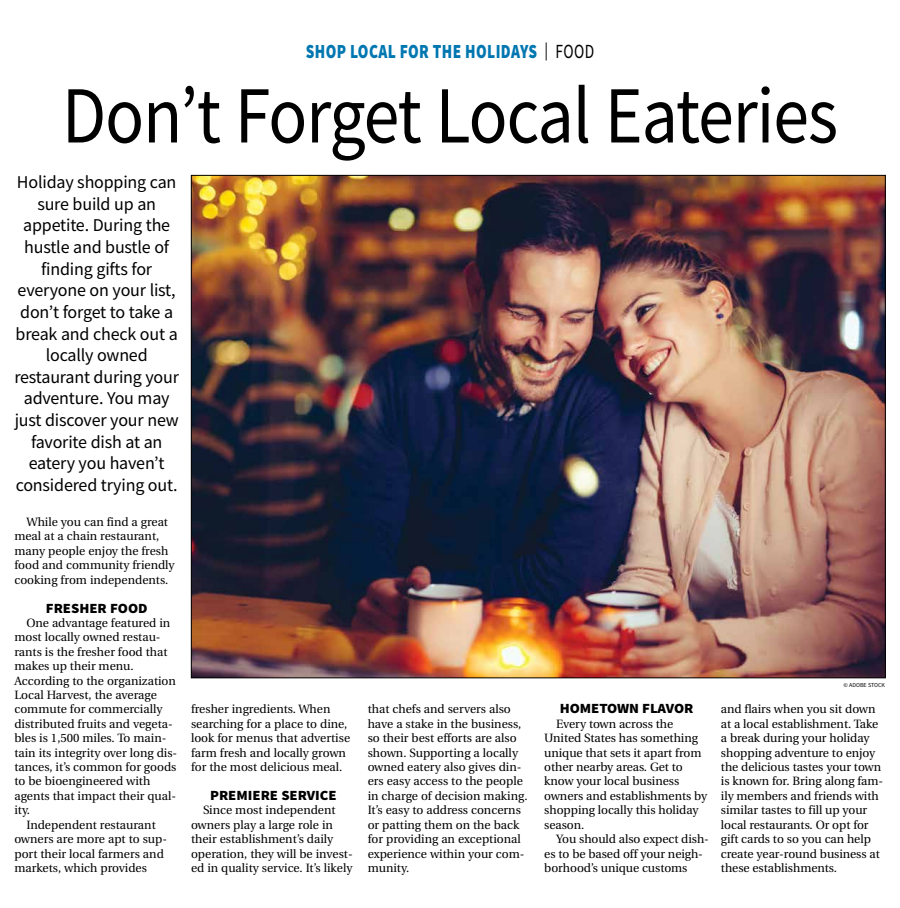
<style>
.page{position:relative;width:900px;height:908px;background:#fff}
.page>*{position:absolute;margin:0;border:0;box-sizing:border-box;transform-origin:0 0}
.t1{font:81px "Source Sans Pro";letter-spacing:-.015em;color:#000;scale:.89 1}
.t2{font:900 20px "Source Sans Pro";letter-spacing:.025em;color:#0077b1;scale:.77 1}
.t3{font:18px/21.6px "Source Sans Pro";letter-spacing:-.01em;color:#000;text-align:center}
.t4{font:900 14px "Source Sans Pro";color:#000;scale:1.05 1}
.t5{font:12px/14.4px "Utopia";color:#000}
.t6{font:6px "Source Sans Pro";color:#000}
.s1{font-weight:400;font-size:18px;color:#000}
.s2{font-weight:400;color:#000}
</style>
<div class="page">
<img style="left:193px;top:177px;width:691px;height:499px">
<h2 class="t2" style="left:306px;top:38px;width:376px">SHOP LOCAL FOR THE HOLIDAYS <span class="s1">|</span> <span class="s2">FOOD</span></h2>
<h1 class="t1" style="left:62px;top:64px;width:874px">Don’t Forget Local Eateries</h1>
<p class="t3" style="left:14px;top:171px;width:166px">Holiday shopping can sure build up an appetite. During the hustle and bustle of finding gifts for everyone on your list, don’t forget to take a break and check out a locally owned restaurant during your adventure. You may just discover your new favorite dish at an eatery you haven’t considered trying out.</p>
<p class="t5" style="left:14px;top:515px;width:162px;text-indent:12px">While you can find a great meal at a chain restaurant, many people enjoy the fresh food and community friendly cooking from independents.</p>
<p class="t4" style="left:46px;top:598px;width:98px">FRESHER FOOD</p>
<p class="t5" style="left:26px;top:615px;width:145px">One advantage featured in</p>
<p class="t5" style="left:14px;top:630px;width:148px">most locally owned restau-</p>
<p class="t5" style="left:14px;top:644px;width:155px">rants is the fresher food that</p>
<p class="t5" style="left:14px;top:659px;width:121px">makes up their menu.</p>
<p class="t5" style="left:14px;top:673px;width:163px">According to the organization</p>
<p class="t5" style="left:14px;top:687px;width:144px">Local Harvest, the average</p>
<p class="t5" style="left:14px;top:702px;width:150px">commute for commercially</p>
<p class="t5" style="left:14px;top:716px;width:160px">distributed fruits and vegeta-</p>
<p class="t5" style="left:14px;top:731px;width:154px">bles is 1,500 miles. To main-</p>
<p class="t5" style="left:14px;top:745px;width:164px">tain its integrity over long dis-</p>
<p class="t5" style="left:14px;top:759px;width:164px">tances, it’s common for goods</p>
<p class="t5" style="left:14px;top:774px;width:137px">to be bioengineered with</p>
<p class="t5" style="left:14px;top:788px;width:163px">agents that impact their qual-</p>
<p class="t5" style="left:14px;top:803px;width:17px">ity.</p>
<p class="t5" style="left:26px;top:817px;width:131px">Independent restaurant</p>
<p class="t5" style="left:14px;top:831px;width:154px">owners are more apt to sup-</p>
<p class="t5" style="left:14px;top:846px;width:151px">port their local farmers and</p>
<p class="t5" style="left:14px;top:860px;width:134px">markets, which provides</p>
<p class="t5" style="left:191px;top:702px;width:161px">fresher ingredients. When searching for a place to dine, look for menus that advertise farm fresh and locally grown for the most delicious meal.</p>
<p class="t4" style="left:210px;top:785px;width:122px">PREMIERE SERVICE</p>
<p class="t5" style="left:191px;top:803px;width:163px;text-indent:12px">Since most independent owners play a large role in their establishment’s daily operation, they will be invest&shy;ed in quality service. It’s likely</p>
<p class="t5" style="left:368px;top:702px;width:161px">that chefs and servers also have a stake in the business, so their best efforts are also shown. Supporting a locally owned eatery also gives din&shy;ers easy access to the people in charge of decision making.<br>It’s easy to address concerns or patting them on the back for providing an exceptional experience within your com&shy;munity.</p>
<p class="t4" style="left:560px;top:698px;width:129px">HOMETOWN FLAVOR</p>
<p class="t5" style="left:544px;top:716px;width:164px;text-indent:12px">Every town across the<br>United States has something unique that sets it apart from other nearby areas. Get to know your local business owners and establishments by shopping locally this holiday season.</p>
<p class="t5" style="left:544px;top:831px;width:166px;text-indent:12px">You should also expect dish&shy;es to be based off your neigh&shy;borhood’s unique customs</p>
<p class="t6" style="left:844px;top:681px;width:43px">© ADOBE STOCK</p>
<p class="t5" style="left:721px;top:702px;width:164px">and flairs when you sit down at a local establishment. Take a break during your holiday shopping adventure to enjoy the delicious tastes your town is known for. Bring along fam&shy;ily members and friends with similar tastes to fill up your local restaurants. Or opt for gift cards to so you can help create year-round business at these establishments.</p>
</div>
